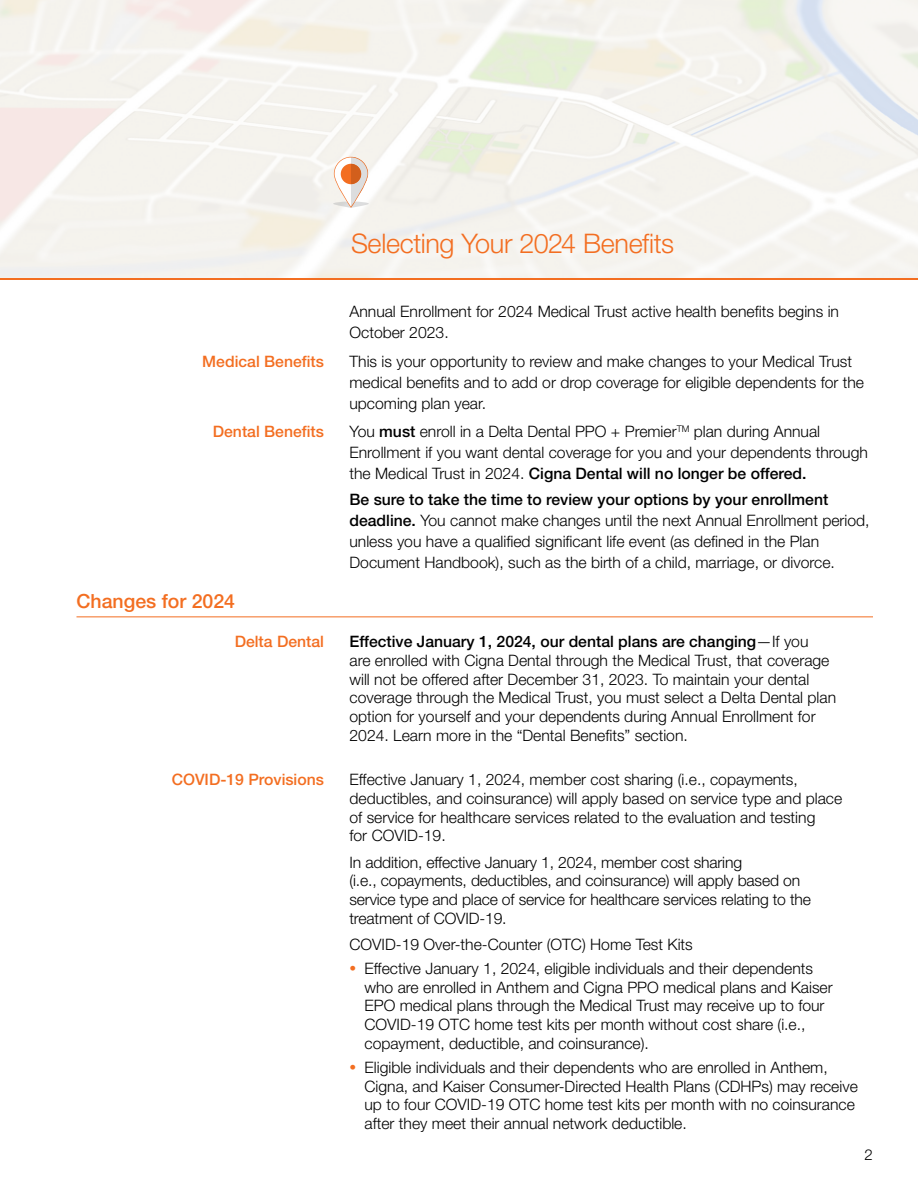
<style>
.page{position:relative;width:918px;height:1188px;background:#fff}
.page>*{position:absolute;margin:0;border:0;box-sizing:border-box;transform-origin:0 0}
.t1{font:300 27px "Helvetica Neue LT Std";letter-spacing:-.015em;color:#f36e21}
.t2{font:500 19.5px "Helvetica Neue LT Std";color:#f36e21}
.t3{font:300 15.75px/18.8px "Helvetica Neue LT Std";color:#000}
.t4{font:500 15.75px "Helvetica Neue LT Std";color:#f36e21}
.t5{font:300 15px "Helvetica Neue LT Std";color:#000}
.s1{font-weight:500}
.s2{font-size:13.5px;color:#f36e21}
</style>
<div class="page">
<hr style="left:76px;top:616px;width:797px;height:1px;background:#f36e21">
<hr style="left:0;top:278px;width:918px;height:2px;background:#f36e21">
<svg style="left:333px;top:157px;width:36px;height:51px"></svg>
<p class="t4" style="left:202px;top:352px;width:123px">Medical Benefits</p>
<p class="t4" style="left:213px;top:422px;width:113px">Dental Benefits</p>
<p class="t2" style="left:76px;top:589px;width:160px">Changes for 2024</p>
<p class="t4" style="left:235px;top:632px;width:91px">Delta Dental</p>
<p class="t4" style="left:172px;top:770px;width:154px">COVID-19 Provisions</p>
<h1 class="t1" style="left:351px;top:227px;width:325px">Selecting Your 2024 Benefits</h1>
<p class="t3" style="left:350px;top:301px;width:491px;line-height:21px">Annual Enrollment for 2024 Medical Trust active health benefits begins in<br>October 2023.</p>
<p class="t3" style="left:350px;top:350px;width:516px;line-height:21px">This is your opportunity to review and make changes to your Medical Trust medical benefits and to add or drop coverage for eligible dependents for the upcoming plan year.</p>
<p class="t3" style="left:349px;top:421px;width:520px;line-height:21px">You <span class="s1">must</span> enroll in a Delta Dental PPO + Premier<sup>TM</sup> plan during Annual<br>Enrollment if you want dental coverage for you and your dependents through the Medical Trust in 2024. <span class="s1">Cigna Dental will no longer be offered.</span></p>
<p class="t3" style="left:349px;top:489px;width:522px;line-height:21px"><span class="s1">Be sure to take the time to review your options by your enrollment deadline.</span> You cannot make changes until the next Annual Enrollment period, unless you have a qualified significant life event (as defined in the Plan Document Handbook), such as the birth of a child, marriage, or divorce.</p>
<p class="t3" style="left:349px;top:632px;width:488px"><span class="s1">Effective January 1, 2024, our dental plans are changing</span>—If you<br>are enrolled with Cigna Dental through the Medical Trust, that coverage will not be offered after December 31, 2023. To maintain your dental coverage through the Medical Trust, you must select a Delta Dental plan option for yourself and your dependents during Annual Enrollment for 2024. Learn more in the “Dental Benefits” section.</p>
<p class="t3" style="left:349px;top:770px;width:494px">Effective January 1, 2024, member cost sharing (i. e. , copayments, deductibles, and coinsurance) will apply based on service type and place of service for healthcare services related to the evaluation and testing<br>for COVID-19.</p>
<p class="t3" style="left:349px;top:852px;width:463px">In addition, effective January 1, 2024, member cost sharing<br>(i. e. , copayments, deductibles, and coinsurance) will apply based on service type and place of service for healthcare services relating to the treatment of COVID-19.</p>
<p class="t3" style="left:349px;top:935px;width:345px">COVID-19 Over-the-Counter (OTC) Home Test Kits</p>
<p class="t3" style="left:365px;top:958px;width:470px;text-indent:-15px"><span class="s2">•</span> Effective January 1, 2024, eligible individuals and their dependents who are enrolled in Anthem and Cigna PPO medical plans and Kaiser EPO medical plans through the Medical Trust may receive up to four COVID-19 OTC home test kits per month without cost share (i. e. , copayment, deductible, and coinsurance).</p>
<p class="t3" style="left:365px;top:1057px;width:495px;text-indent:-15px"><span class="s2">•</span> Eligible individuals and their dependents who are enrolled in Anthem, Cigna, and Kaiser Consumer-Directed Health Plans (CDHPs) may receive up to four COVID-19 OTC home test kits per month with no coinsurance after they meet their annual network deductible.</p>
<p class="t5" style="left:865px;top:1146px;width:10px">2</p>
</div>
